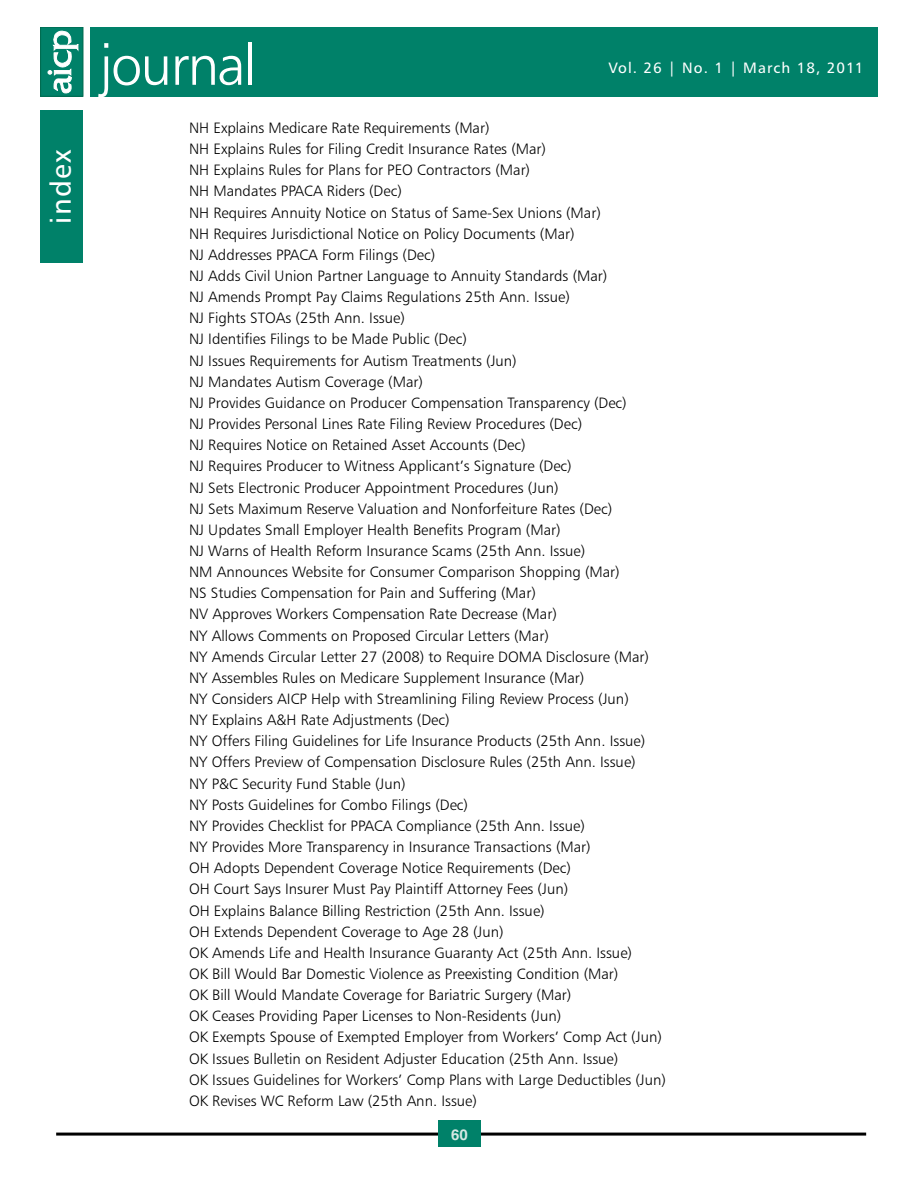
<style>
.page{position:relative;width:918px;height:1188px;background:#fff}
.page>*{position:absolute;margin:0;border:0;box-sizing:border-box;transform-origin:0 0}
.t1{font:57px "Humanist 777 BT Light B";letter-spacing:-.035em;color:#fff}
.t2{font:28.5px "Humanist 777 BT Roman B";letter-spacing:.05em;color:#fff}
.t3{font:15px/21.1px "Humanist 777 BT Light B";color:#000}
.t4{font:15px "Humanist 777 BT Roman B";letter-spacing:.07em;color:#fff}
.t5{font:700 15px "Helvetica";color:#d6e8e3}
</style>
<div class="page">
<hr style="left:56px;top:1133px;width:810px;height:3px;background:#000">
<div style="left:438px;top:1120px;width:43px;height:27px;background:#008169"></div>
<div style="left:90px;top:27px;width:787px;height:69px;background:#008169"></div>
<div style="left:41px;top:27px;width:42px;height:69px;background:#008169"></div>
<div style="left:40px;top:27px;width:43px;height:69px;border:1px solid #006a4f"></div>
<svg style="left:48px;top:30px;width:30px;height:65px"></svg>
<div style="left:40px;top:110px;width:43px;height:152px;background:#008169"></div>
<h2 class="t2" style="left:43px;top:224px;width:76px;rotate:-90deg">index</h2>
<h1 class="t1" style="left:100px;top:30px;width:158px">journal</h1>
<p class="t4" style="left:608px;top:59px;width:256px">Vol. 26 | No. 1 | March 18, 2011</p>
<p class="t3" style="left:189px;top:117px;width:479px">NH Explains Medicare Rate Requirements (Mar)<br>NH Explains Rules for Filing Credit Insurance Rates (Mar)<br>NH Explains Rules for Plans for PEO Contractors (Mar)<br>NH Mandates PPACA Riders (Dec)<br>NH Requires Annuity Notice on Status of Same-Sex Unions (Mar)<br>NH Requires Jurisdictional Notice on Policy Documents (Mar)<br>NJ Addresses PPACA Form Filings (Dec)<br>NJ Adds Civil Union Partner Language to Annuity Standards (Mar)<br>NJ Amends Prompt Pay Claims Regulations 25th Ann. Issue)<br>NJ Fights STOAs (25th Ann. Issue)<br>NJ Identifies Filings to be Made Public (Dec)<br>NJ Issues Requirements for Autism Treatments (Jun)<br>NJ Mandates Autism Coverage (Mar)<br>NJ Provides Guidance on Producer Compensation Transparency (Dec)<br>NJ Provides Personal Lines Rate Filing Review Procedures (Dec)<br>NJ Requires Notice on Retained Asset Accounts (Dec)<br>NJ Requires Producer to Witness Applicant’s Signature (Dec)<br>NJ Sets Electronic Producer Appointment Procedures (Jun)<br>NJ Sets Maximum Reserve Valuation and Nonforfeiture Rates (Dec)<br>NJ Updates Small Employer Health Benefits Program (Mar)<br>NJ Warns of Health Reform Insurance Scams (25th Ann. Issue)<br>NM Announces Website for Consumer Comparison Shopping (Mar)<br>NS Studies Compensation for Pain and Suffering (Mar)<br>NV Approves Workers Compensation Rate Decrease (Mar)<br>NY Allows Comments on Proposed Circular Letters (Mar)<br>NY Amends Circular Letter 27 (2008) to Require DOMA Disclosure (Mar)<br>NY Assembles Rules on Medicare Supplement Insurance (Mar)<br>NY Considers AICP Help with Streamlining Filing Review Process (Jun)<br>NY Explains A&amp;H Rate Adjustments (Dec)<br>NY Offers Filing Guidelines for Life Insurance Products (25th Ann. Issue)<br>NY Offers Preview of Compensation Disclosure Rules (25th Ann. Issue)<br>NY P&amp;C Security Fund Stable (Jun)<br>NY Posts Guidelines for Combo Filings (Dec)<br>NY Provides Checklist for PPACA Compliance (25th Ann. Issue)<br>NY Provides More Transparency in Insurance Transactions (Mar)<br>OH Adopts Dependent Coverage Notice Requirements (Dec)<br>OH Court Says Insurer Must Pay Plaintiff Attorney Fees (Jun)<br>OH Explains Balance Billing Restriction (25th Ann. Issue)<br>OH Extends Dependent Coverage to Age 28 (Jun)<br>OK Amends Life and Health Insurance Guaranty Act (25th Ann. Issue)<br>OK Bill Would Bar Domestic Violence as Preexisting Condition (Mar)<br>OK Bill Would Mandate Coverage for Bariatric Surgery (Mar)<br>OK Ceases Providing Paper Licenses to Non-Residents (Jun)<br>OK Exempts Spouse of Exempted Employer from Workers’ Comp Act (Jun)<br>OK Issues Bulletin on Resident Adjuster Education (25th Ann. Issue)<br>OK Issues Guidelines for Workers’ Comp Plans with Large Deductibles (Jun)<br>OK Revises WC Reform Law (25th Ann. Issue)</p>
<p class="t5" style="left:451px;top:1125px;width:18px">60</p>
</div>
